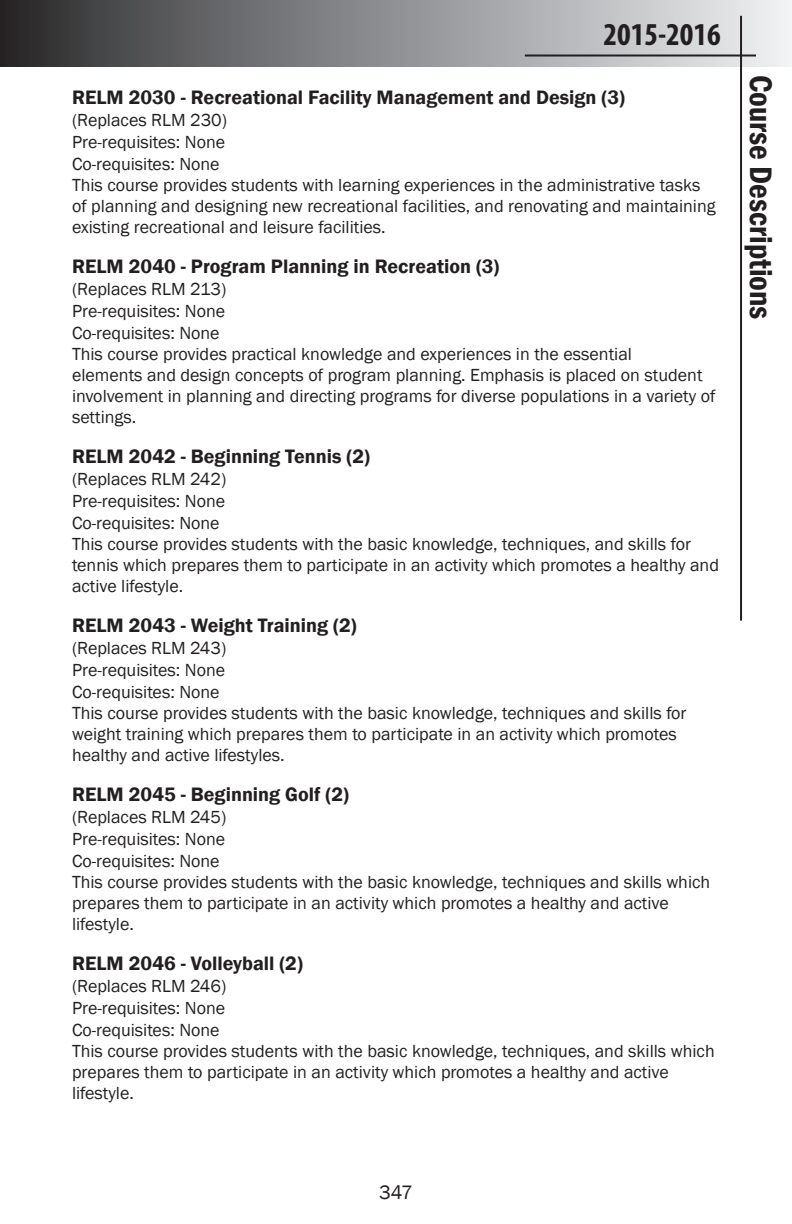
<style>
.page{position:relative;width:792px;height:1224px;background:#fff}
.page>*{position:absolute;margin:0;border:0;box-sizing:border-box;transform-origin:0 0}
.t1{font:600 condensed 32px "Franklin Gothic";color:#231f20}
.t2{font:700 condensed 32px "Myriad Pro";color:#231f20}
.Course_Heading{font:600 20px "Franklin Gothic";color:#231f20}
.t3{font:20px "Franklin Gothic";color:#231f20}
.Course_Description{font:18px/21px "Franklin Gothic";color:#231f20}
.Course_Prerequisite{font:18px "Franklin Gothic";color:#231f20}
</style>
<div class="page">
<hr style="left:0;top:0;width:2px;height:67px;background:#252122">
<div style="left:2px;top:0;width:790px;height:67px;background:linear-gradient(to right,#2e2e30,#eff0f3)"></div>
<hr style="left:525px;top:54px;width:231px;height:2px;background:#231f20">
<hr style="left:740px;top:16px;width:2px;height:605px;background:#231f20">
<h1 class="t2" style="left:603px;top:14px;width:119px">2015-2016</h1>
<p class="Course_Heading" style="left:72px;top:85px;width:554px">RELM 2030 - Recreational Facility Management and Design (3)</p>
<p class="Course_Prerequisite" style="left:72px;top:109px;width:157px">(Replaces RLM 230)</p>
<p class="Course_Prerequisite" style="left:72px;top:131px;width:155px">Pre-requisites: None</p>
<p class="Course_Prerequisite" style="left:72px;top:153px;width:149px">Co-requisites: None</p>
<p class="Course_Description" style="left:72px;top:175px;width:645px">This course provides students with learning experiences in the administrative tasks of planning and designing new recreational facilities, and renovating and maintaining existing recreational and leisure facilities.</p>
<p class="Course_Heading" style="left:72px;top:254px;width:429px">RELM 2040 - Program Planning in Recreation (3)</p>
<p class="Course_Prerequisite" style="left:72px;top:278px;width:156px">(Replaces RLM 213)</p>
<p class="Course_Prerequisite" style="left:72px;top:300px;width:155px">Pre-requisites: None</p>
<p class="Course_Prerequisite" style="left:72px;top:322px;width:149px">Co-requisites: None</p>
<p class="Course_Description" style="left:72px;top:344px;width:645px">This course provides practical knowledge and experiences in the essential<br>elements and design concepts of program planning. Emphasis is placed on student involvement in planning and directing programs for diverse populations in a variety of settings.</p>
<p class="Course_Heading" style="left:72px;top:444px;width:299px">RELM 2042 - Beginning Tennis (2)</p>
<p class="Course_Prerequisite" style="left:72px;top:468px;width:156px">(Replaces RLM 242)</p>
<p class="Course_Prerequisite" style="left:72px;top:490px;width:155px">Pre-requisites: None</p>
<p class="Course_Prerequisite" style="left:72px;top:512px;width:149px">Co-requisites: None</p>
<p class="Course_Description" style="left:72px;top:534px;width:649px">This course provides students with the basic knowledge, techniques, and skills for tennis which prepares them to participate in an activity which promotes a healthy and active lifestyle.</p>
<p class="Course_Heading" style="left:72px;top:613px;width:286px">RELM 2043 - Weight Training (2)</p>
<p class="Course_Prerequisite" style="left:72px;top:637px;width:156px">(Replaces RLM 243)</p>
<p class="Course_Prerequisite" style="left:72px;top:659px;width:155px">Pre-requisites: None</p>
<p class="Course_Prerequisite" style="left:72px;top:681px;width:149px">Co-requisites: None</p>
<p class="Course_Description" style="left:72px;top:703px;width:616px">This course provides students with the basic knowledge, techniques and skills for weight training which prepares them to participate in an activity which promotes healthy and active lifestyles.</p>
<p class="Course_Heading" style="left:72px;top:782px;width:279px">RELM 2045 - Beginning Golf (2)</p>
<p class="Course_Prerequisite" style="left:72px;top:806px;width:156px">(Replaces RLM 245)</p>
<p class="Course_Prerequisite" style="left:72px;top:828px;width:155px">Pre-requisites: None</p>
<p class="Course_Prerequisite" style="left:72px;top:850px;width:149px">Co-requisites: None</p>
<p class="Course_Description" style="left:72px;top:872px;width:640px">This course provides students with the basic knowledge, techniques and skills which prepares them to participate in an activity which promotes a healthy and active lifestyle.</p>
<p class="Course_Heading" style="left:72px;top:951px;width:232px">RELM 2046 - Volleyball (2)</p>
<p class="Course_Prerequisite" style="left:72px;top:975px;width:156px">(Replaces RLM 246)</p>
<p class="Course_Prerequisite" style="left:72px;top:997px;width:155px">Pre-requisites: None</p>
<p class="Course_Prerequisite" style="left:72px;top:1019px;width:149px">Co-requisites: None</p>
<p class="Course_Description" style="left:72px;top:1041px;width:644px">This course provides students with the basic knowledge, techniques, and skills which prepares them to participate in an activity which promotes a healthy and active lifestyle.</p>
<h1 class="t1" style="left:782px;top:75px;width:246px;rotate:90deg">Course Descriptions</h1>
<p class="t3" style="left:379px;top:1180px;width:35px">347</p>
</div>
